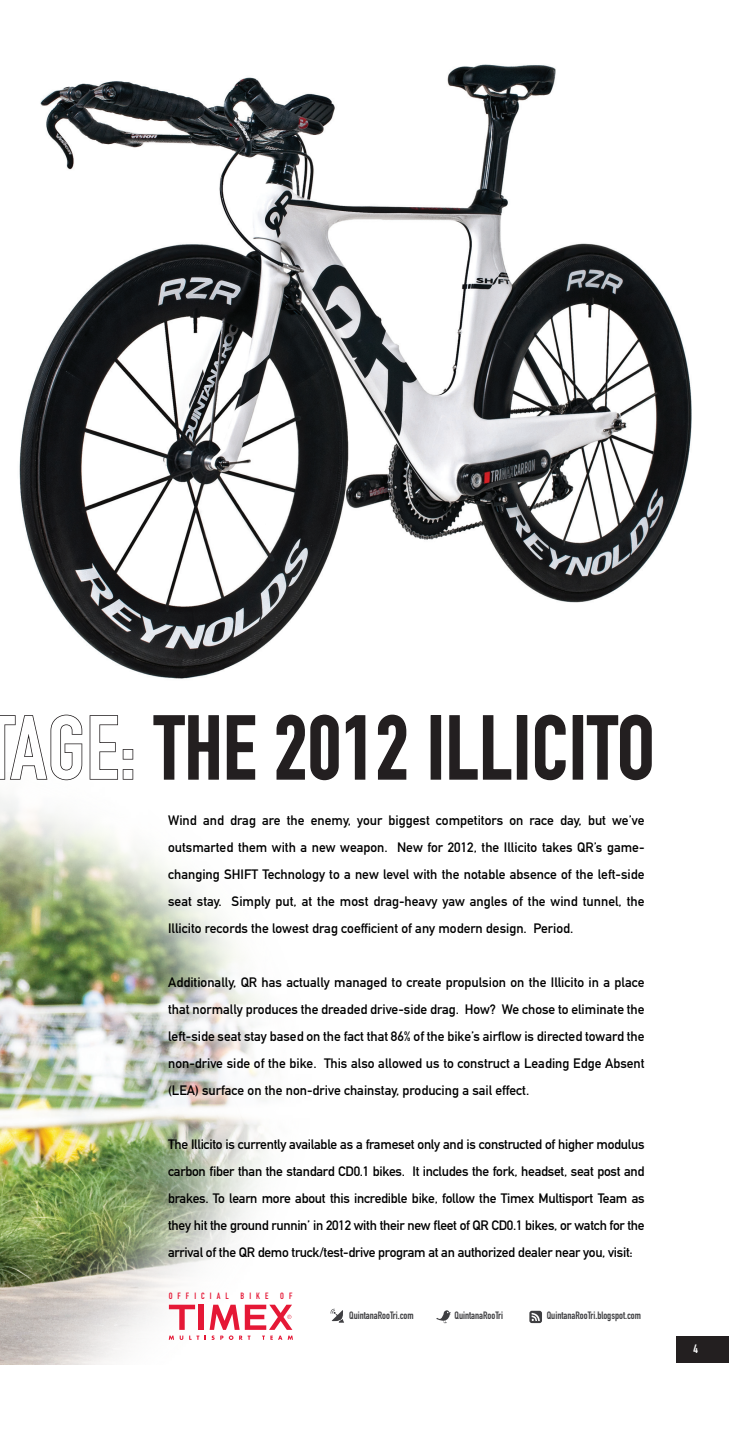
<style>
.page{position:relative;width:729px;height:1431px;background:#fff}
.page>*{position:absolute;margin:0;border:0;box-sizing:border-box;transform-origin:0 0}
.t1{font:88.5px "DIN Engschrift Std";letter-spacing:.01em;color:#231f20}
.t2{font:13.5px/27px "DIN Mittelschrift Std";color:#000;text-align:justify}
.t3{font:12px "DIN Engschrift Std";color:#fff}
.t4{font:10.5px "DIN Engschrift Std";color:#3f3f42}
.t5{font:9px "DIN Engschrift Std";letter-spacing:.56em;color:#e51836}
.s1{color:#fff}
</style>
<div class="page">
<img style="left:0;top:797px;width:292px;height:567px">
<img style="left:19px;top:64px;width:673px;height:615px">
<div style="left:676px;top:1336px;width:53px;height:28px;background:#231f20"></div>
<svg style="left:0;top:714px;width:83px;height:67px"></svg>
<svg style="left:89px;top:715px;width:45px;height:65px"></svg>
<svg style="left:153px;top:715px;width:66px;height:65px"></svg>
<svg style="left:226px;top:715px;width:30px;height:65px"></svg>
<svg style="left:276px;top:714px;width:63px;height:67px"></svg>
<svg style="left:345px;top:715px;width:21px;height:65px"></svg>
<svg style="left:377px;top:714px;width:30px;height:66px"></svg>
<div style="left:431px;top:715px;width:10px;height:65px;border:2px solid #231f20"></div>
<svg style="left:449px;top:715px;width:63px;height:65px"></svg>
<div style="left:517px;top:715px;width:10px;height:65px;border:2px solid #231f20"></div>
<svg style="left:534px;top:714px;width:32px;height:67px"></svg>
<div style="left:573px;top:715px;width:10px;height:65px;border:2px solid #231f20"></div>
<svg style="left:586px;top:714px;width:66px;height:67px"></svg>
<svg style="left:169px;top:1336px;width:5px;height:4px"></svg>
<svg style="left:180px;top:1336px;width:3px;height:4px"></svg>
<svg style="left:189px;top:1336px;width:10px;height:4px"></svg>
<div style="left:199px;top:1305px;width:5px;height:25px;background:#e51836"></div>
<svg style="left:169px;top:1305px;width:26px;height:25px"></svg>
<svg style="left:205px;top:1305px;width:88px;height:35px"></svg>
<svg style="left:330px;top:1309px;width:14px;height:14px"></svg>
<svg style="left:436px;top:1310px;width:15px;height:14px"></svg>
<svg style="left:529px;top:1311px;width:13px;height:12px"></svg>
<h1 class="t1" style="left:11px;top:696px;width:586px"><span class="s1">AGE:</span> THE 2012 ILLICITO</h1>
<p class="t2" style="left:168px;top:807px;width:478px">Wind and drag are the enemy, your biggest competitors on race day, but we’ve outsmarted them with a new weapon. New for 2012, the Illicito takes QR’s game&shy;changing SHIFT Technology to a new level with the notable absence of the left-side seat stay. Simply put, at the most drag-heavy yaw angles of the wind tunnel, the Illicito records the lowest drag coefficient of any modern design. Period.</p>
<p class="t2" style="left:168px;top:969px;width:478px">Additionally, QR has actually managed to create propulsion on the Illicito in a place that normally produces the dreaded drive-side drag. How? We chose to eliminate the left-side seat stay based on the fact that 86% of the bike’s airflow is directed toward the non-drive side of the bike. This also allowed us to construct a Leading Edge Absent (LEA) surface on the non-drive chainstay, producing a sail effect.</p>
<p class="t2" style="left:168px;top:1131px;width:478px">The Illicito is currently available as a frameset only and is constructed of higher modulus carbon fiber than the standard CD0.1 bikes. It includes the fork, headset, seat post and brakes. To learn more about this incredible bike, follow the Timex Multisport Team as they hit the ground runnin’ in 2012 with their new fleet of QR CD0.1 bikes, or watch for the arrival of the QR demo truck/test-drive program at an authorized dealer near you, visit:</p>
<p class="t5" style="left:169px;top:1291px;width:62px">Official</p>
<p class="t5" style="left:241px;top:1291px;width:29px">Bike</p>
<p class="t5" style="left:280px;top:1291px;width:14px">o f</p>
<p class="t4" style="left:349px;top:1309px;width:66px">QuintanaRooTri.com</p>
<p class="t4" style="left:455px;top:1309px;width:50px">QuintanaRooTri</p>
<p class="t4" style="left:547px;top:1309px;width:96px">QuintanaRooTri.blogspot.com</p>
<p class="t3" style="left:694px;top:1342px;width:6px">4</p>
</div>
